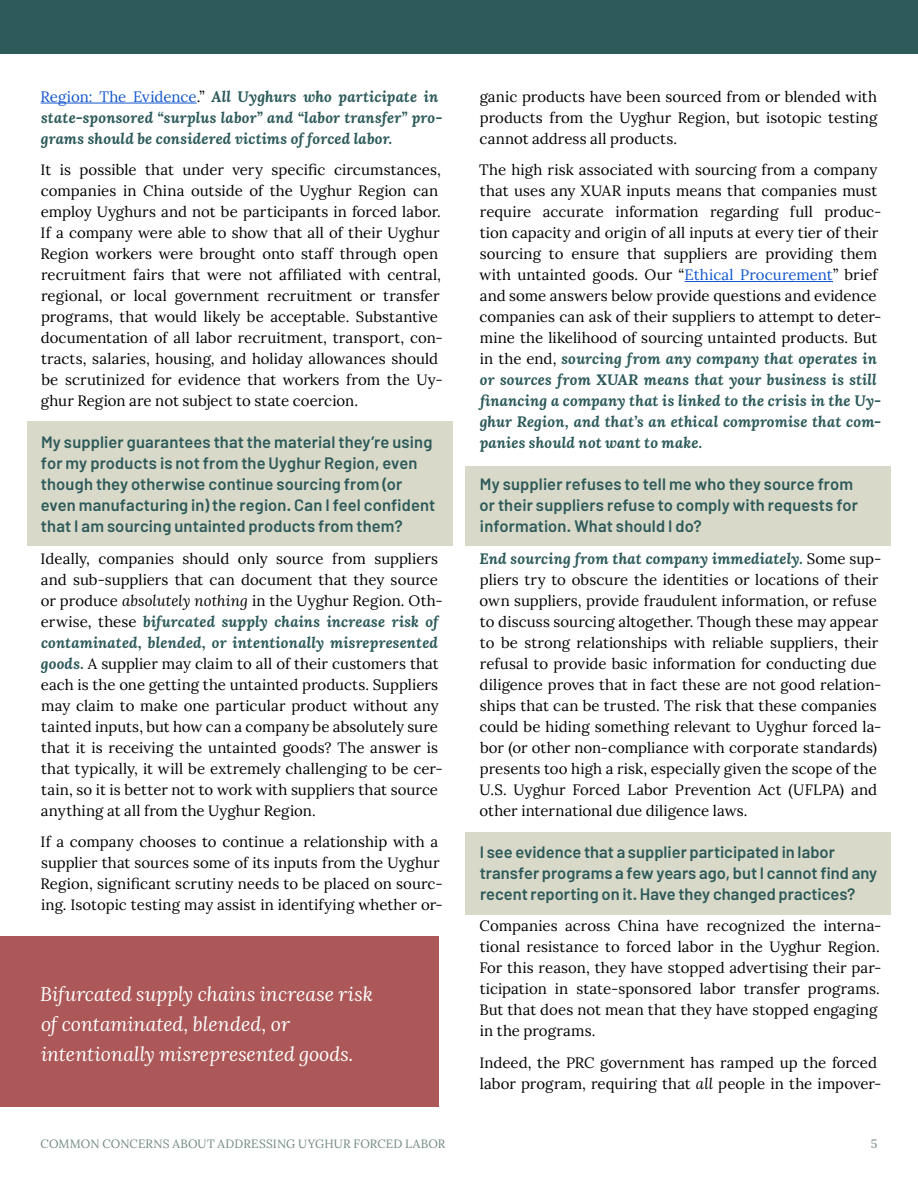
<style>
.page{position:relative;width:918px;height:1188px;background:#fff}
.page>*{position:absolute;margin:0;border:0;box-sizing:border-box;transform-origin:0 0}
.Pull_Quote_Sm{font:italic 19.5px/30px "Lora";color:#fff}
.H3_Questions{font:600 16.5px/21px "Barlow";letter-spacing:.005em;color:#2d5a5a}
.Body{font:15px/21px "Lora";color:#000}
.Body-2{font:italic 700 15px/21px "Lora";letter-spacing:.01em;color:#2d5a5a}
.t1{font:12px "Lora";letter-spacing:.01em;color:#718781}
.s1{font-weight:400;font-style:normal;color:#15c}
.s2{font-weight:400;font-style:normal;color:#000}
.s3{font-style:italic}
.s4{font-weight:700;font-style:italic;color:#2d5a5a}
.s5{color:#15c}
</style>
<div class="page">
<div style="left:0;top:0;width:918px;height:54px;background:#2d5a5a"></div>
<div style="left:466px;top:832px;width:425px;height:82px;background:#d9d9c9"></div>
<div style="left:466px;top:466px;width:425px;height:79px;background:#d9d9c9"></div>
<div style="left:27px;top:421px;width:425px;height:124px;background:#d9d9c9"></div>
<hr style="left:41px;top:103px;width:156px;height:1px;background:#15c">
<hr style="left:685px;top:281px;width:148px;height:1px;background:#15c">
<div style="left:0;top:937px;width:439px;height:170px;background:#ac5858"></div>
<p class="Body-2" style="left:41px;top:86px;width:403px"><span class="s1">Region: The Evidence</span><span class="s2">.”</span> All Uyghurs who participate in state-sponsored “surplus labor” and “labor transfer” pro&shy;grams should be considered victims of forced labor.</p>
<p class="Body" style="left:41px;top:159px;width:404px">It is possible that under very specific circumstances, companies in China outside of the Uyghur Region can employ Uyghurs and not be participants in forced labor.<br>If a company were able to show that all of their Uyghur Region workers were brought onto staff through open recruitment fairs that were not affiliated with central, regional, or local government recruitment or transfer programs, that would likely be acceptable. Substantive documentation of all labor recruitment, transport, con&shy;tracts, salaries, housing, and holiday allowances should be scrutinized for evidence that workers from the Uy&shy;ghur Region are not subject to state coercion.</p>
<p class="H3_Questions" style="left:41px;top:432px;width:396px">My supplier guarantees that the material they’re using for my products is not from the Uyghur Region, even though they otherwise continue sourcing from (or even manufacturing in) the region. Can I feel confident that I am sourcing untainted products from them?</p>
<p class="Body" style="left:41px;top:547px;width:404px">Ideally, companies should only source from suppliers and sub-suppliers that can document that they source or produce <span class="s3">absolutely nothing</span> in the Uyghur Region. Oth&shy;erwise, these <span class="s4">bifurcated supply chains increase risk of contaminated, blended, or intentionally misrepresented goods.</span> A supplier may claim to all of their customers that each is the one getting the untainted products. Suppliers may claim to make one particular product without any tainted inputs, but how can a company be absolutely sure that it is receiving the untainted goods? The answer is that typically, it will be extremely challenging to be cer&shy;tain, so it is better not to work with suppliers that source anything at all from the Uyghur Region.</p>
<p class="Body" style="left:41px;top:831px;width:404px">If a company chooses to continue a relationship with a supplier that sources some of its inputs from the Uyghur Region, significant scrutiny needs to be placed on sourc&shy;ing. Isotopic testing may assist in identifying whether or-</p>
<p class="Pull_Quote_Sm" style="left:40px;top:979px;width:334px">Bifurcated supply chains increase risk of contaminated, blended, or intentionally misrepresented goods.</p>
<p class="Body" style="left:480px;top:85px;width:399px;text-align:justify">ganic products have been sourced from or blended with products from the Uyghur Region, but isotopic testing cannot address all products.</p>
<p class="Body" style="left:479px;top:159px;width:404px">The high risk associated with sourcing from a company that uses any XUAR inputs means that companies must require accurate information regarding full produc&shy;tion capacity and origin of all inputs at every tier of their sourcing to ensure that suppliers are providing them with untainted goods. Our “<span class="s5">Ethical Procurement</span>” brief and some answers below provide questions and evidence companies can ask of their suppliers to attempt to deter&shy;mine the likelihood of sourcing untainted products. But in the end, <span class="s4">sourcing from any company that operates in or sources from XUAR means that your business is still financing a company that is linked to the crisis in the Uy&shy;ghur Region, and that’s an ethical compromise that com&shy;panies should not want to make.</span></p>
<p class="H3_Questions" style="left:480px;top:474px;width:380px">My supplier refuses to tell me who they source from or their suppliers refuse to comply with requests for information. What should I do?</p>
<p class="Body" style="left:479px;top:547px;width:404px"><span class="s4">End sourcing from that company immediately.</span> Some sup&shy;pliers try to obscure the identities or locations of their own suppliers, provide fraudulent information, or refuse to discuss sourcing altogether. Though these may appear to be strong relationships with reliable suppliers, their refusal to provide basic information for conducting due diligence proves that in fact these are not good relation&shy;ships that can be trusted. The risk that these companies could be hiding something relevant to Uyghur forced la&shy;bor (or other non-compliance with corporate standards) presents too high a risk, especially given the scope of the U.S. Uyghur Forced Labor Prevention Act (UFLPA) and other international due diligence laws.</p>
<p class="H3_Questions" style="left:480px;top:841px;width:399px">I see evidence that a supplier participated in labor transfer programs a few years ago, but I cannot find any recent reporting on it. Have they changed practices?</p>
<p class="Body" style="left:479px;top:915px;width:404px">Companies across China have recognized the interna&shy;tional resistance to forced labor in the Uyghur Region.<br>For this reason, they have stopped advertising their par&shy;ticipation in state-sponsored labor transfer programs.<br>But that does not mean that they have stopped engaging in the programs.</p>
<p class="Body" style="left:479px;top:1051px;width:404px">Indeed, the PRC government has ramped up the forced labor program, requiring that <span class="s3">all</span> people in the impover-</p>
<p class="t1" style="left:40px;top:1134px;width:406px">COMMON CONCERNS ABOUT ADDRESSING UYGHUR FORCED LABOR</p>
<p class="t1" style="left:871px;top:1134px;width:8px">5</p>
</div>
